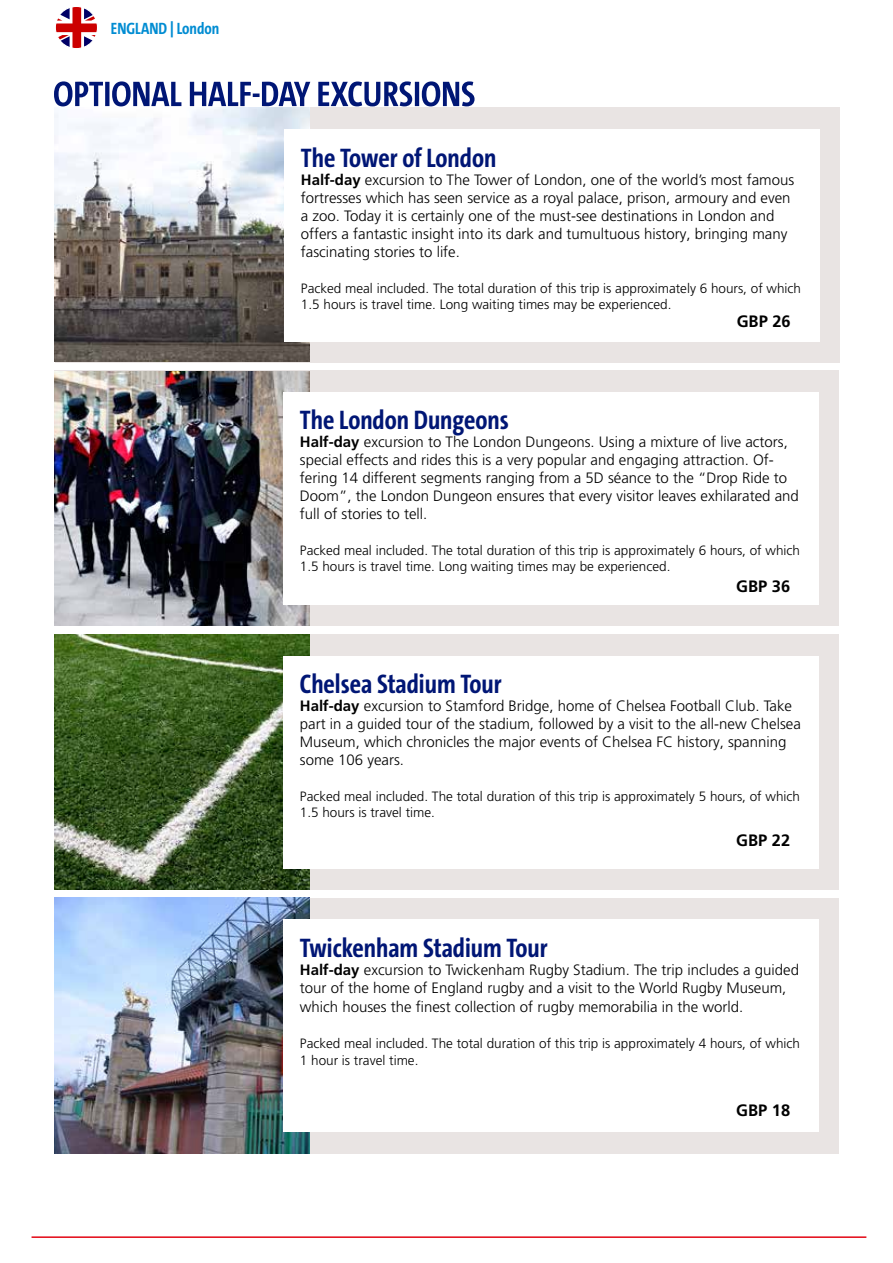
<style>
.page{position:relative;width:893px;height:1263px;background:#fff}
.page>*{position:absolute;margin:0;border:0;box-sizing:border-box;transform-origin:0 0}
.t1{font:700 27px "The Sans Cd LF7";color:#001675}
.t2{font:700 16.5px "Frutiger LT Pro";color:#000}
.t3{font:700 16.5px "The Sans Cd LF7";color:#008cd2}
.t4{font:300 15px/18px "Frutiger LT Pro";color:#000}
.t5{font:300 13.5px/16.2px "Frutiger LT Pro";color:#000}
.s1{font-weight:700}
</style>
<div class="page">
<svg style="left:57px;top:8px;width:39px;height:39px"></svg>
<div style="left:55px;top:6px;width:43px;height:43px;border:1px solid #fff;border-radius:50%"></div>
<div style="left:56px;top:107px;width:784px;height:255px;background:#e9e4e3"></div>
<img style="left:55px;top:107px;width:255px;height:254px">
<div style="left:284px;top:130px;width:535px;height:212px;background:#fff"></div>
<div style="left:55px;top:371px;width:784px;height:255px;background:#e9e4e3"></div>
<img style="left:54px;top:371px;width:255px;height:255px">
<div style="left:283px;top:392px;width:535px;height:213px;background:#fff"></div>
<div style="left:55px;top:634px;width:784px;height:255px;background:#e9e4e3"></div>
<img style="left:55px;top:634px;width:255px;height:255px">
<div style="left:283px;top:656px;width:535px;height:212px;background:#fff"></div>
<div style="left:55px;top:898px;width:784px;height:255px;background:#e9e4e3"></div>
<img style="left:55px;top:898px;width:255px;height:255px">
<div style="left:283px;top:919px;width:535px;height:213px;background:#fff"></div>
<hr style="left:32px;top:1236px;width:834px;height:2px;background:#e30613">
<svg style="left:54px;top:81px;width:421px;height:25px"></svg>
<p class="t3" style="left:111px;top:20px;width:110px">ENGLAND | London</p>
<h1 class="t1" style="left:301px;top:144px;width:197px">The Tower of London</h1>
<p class="t4" style="left:301px;top:171px;width:495px"><span class="s1">Half-day</span> excursion to The Tower of London, one of the world’s most famous fortresses which has seen service as a royal palace, prison, armoury and even a zoo. Today it is certainly one of the must-see destinations in London and offers a fantastic insight into its dark and tumultuous history, bringing many fascinating stories to life.</p>
<p class="t5" style="left:301px;top:280px;width:502px">Packed meal included. The total duration of this trip is approximately 6 hours, of which<br>1.5 hours is travel time. Long waiting times may be experienced.</p>
<p class="t2" style="left:737px;top:312px;width:56px">GBP 26</p>
<h1 class="t1" style="left:300px;top:406px;width:210px">The London Dungeons</h1>
<p class="t4" style="left:300px;top:433px;width:500px"><span class="s1">Half-day</span> excursion to The London Dungeons. Using a mixture of live actors, special effects and rides this is a very popular and engaging attraction. Of&shy;fering 14 different segments ranging from a 5D séance to the “Drop Ride to Doom”, the London Dungeon ensures that every visitor leaves exhilarated and full of stories to tell.</p>
<p class="t5" style="left:300px;top:543px;width:502px">Packed meal included. The total duration of this trip is approximately 6 hours, of which<br>1.5 hours is travel time. Long waiting times may be experienced.</p>
<p class="t2" style="left:736px;top:577px;width:56px">GBP 36</p>
<h1 class="t1" style="left:300px;top:670px;width:203px">Chelsea Stadium Tour</h1>
<p class="t4" style="left:300px;top:697px;width:502px"><span class="s1">Half-day</span> excursion to Stamford Bridge, home of Chelsea Football Club. Take part in a guided tour of the stadium, followed by a visit to the all-new Chelsea Museum, which chronicles the major events of Chelsea FC history, spanning some 106 years.</p>
<p class="t5" style="left:300px;top:788px;width:502px">Packed meal included. The total duration of this trip is approximately 5 hours, of which<br>1.5 hours is travel time.</p>
<p class="t2" style="left:736px;top:830px;width:56px">GBP 22</p>
<h1 class="t1" style="left:300px;top:934px;width:249px">Twickenham Stadium Tour</h1>
<p class="t4" style="left:300px;top:960px;width:501px"><span class="s1">Half-day</span> excursion to Twickenham Rugby Stadium. The trip includes a guided tour of the home of England rugby and a visit to the World Rugby Museum,</p>
<p class="t4" style="left:300px;top:998px;width:445px">which houses the finest collection of rugby memorabilia in the world.</p>
<p class="t5" style="left:300px;top:1036px;width:502px">Packed meal included. The total duration of this trip is approximately 4 hours, of which<br>1 hour is travel time.</p>
<p class="t2" style="left:736px;top:1100px;width:56px">GBP 18</p>
</div>
